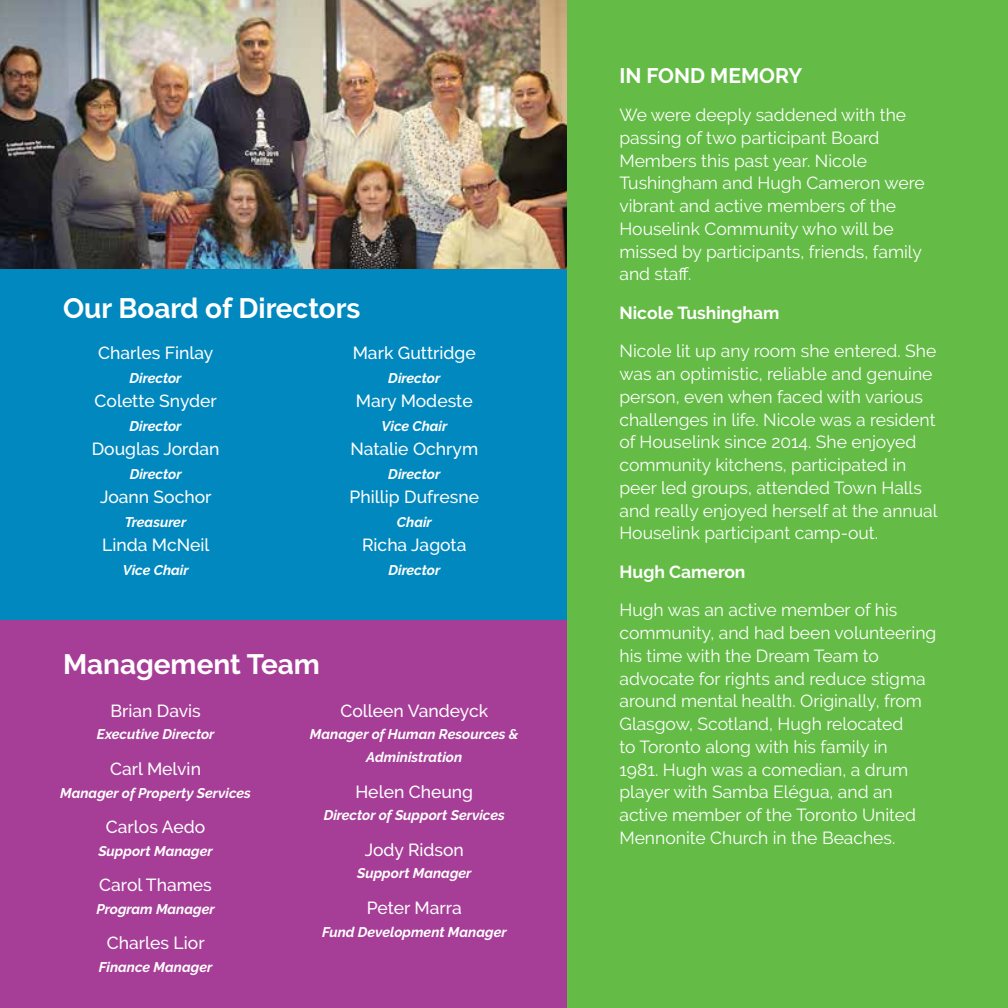
<style>
.page{position:relative;width:1008px;height:1008px;background:#fff}
.page>*{position:absolute;margin:0;border:0;box-sizing:border-box;transform-origin:0 0}
.t1{font:700 28px "Raleway";color:#fff}
.t2{font:700 21px "Raleway";color:#fff}
.t3{font:17.5px/22.8px "Raleway";color:#fff}
.t4{font:500 17.5px "Raleway";color:#fff}
.t5{font:700 17.5px "Raleway";color:#fff}
.t6{font:italic 700 14px/22.8px "Raleway";color:#fff;text-align:center}
</style>
<div class="page">
<div style="left:0;top:620px;width:567px;height:388px;background:#a63d97"></div>
<div style="left:0;top:0;width:567px;height:620px;background:#0088bf"></div>
<div style="left:567px;top:0;width:441px;height:1008px;background:#64bc46"></div>
<img style="left:0;top:0;width:567px;height:269px">
<h1 class="t1" style="left:63px;top:292px;width:299px">Our Board of Directors</h1>
<p class="t4" style="left:98px;top:343px;width:117px">Charles Finlay</p>
<p class="t6" style="left:130px;top:367px;width:53px">Director</p>
<p class="t4" style="left:95px;top:391px;width:124px">Colette Snyder</p>
<p class="t6" style="left:130px;top:415px;width:53px">Director</p>
<p class="t4" style="left:92px;top:439px;width:129px">Douglas Jordan</p>
<p class="t6" style="left:130px;top:463px;width:53px">Director</p>
<p class="t4" style="left:100px;top:487px;width:113px">Joann Sochor</p>
<p class="t6" style="left:125px;top:511px;width:63px">Treasurer</p>
<p class="t4" style="left:102px;top:535px;width:109px">Linda McNeil</p>
<p class="t6" style="left:123px;top:559px;width:68px">Vice Chair</p>
<p class="t4" style="left:353px;top:343px;width:125px">Mark Guttridge</p>
<p class="t6" style="left:388px;top:367px;width:53px">Director</p>
<p class="t4" style="left:356px;top:391px;width:118px">Mary Modeste</p>
<p class="t6" style="left:381px;top:415px;width:68px">Vice Chair</p>
<p class="t4" style="left:350px;top:439px;width:129px">Natalie Ochrym</p>
<p class="t6" style="left:388px;top:463px;width:53px">Director</p>
<p class="t4" style="left:350px;top:487px;width:131px">Phillip Dufresne</p>
<p class="t6" style="left:397px;top:511px;width:36px">Chair</p>
<p class="t4" style="left:362px;top:535px;width:106px">Richa Jagota</p>
<p class="t6" style="left:388px;top:559px;width:53px">Director</p>
<h1 class="t1" style="left:63px;top:649px;width:259px">Management Team</h1>
<p class="t4" style="left:110px;top:700px;width:92px">Brian Davis</p>
<p class="t6" style="left:97px;top:723px;width:119px">Executive Director</p>
<p class="t4" style="left:110px;top:759px;width:92px">Carl Melvin</p>
<p class="t6" style="left:60px;top:781px;width:192px">Manager of Property Services</p>
<p class="t4" style="left:106px;top:817px;width:101px">Carlos Aedo</p>
<p class="t6" style="left:98px;top:839px;width:116px">Support Manager</p>
<p class="t4" style="left:99px;top:875px;width:114px">Carol Thames</p>
<p class="t6" style="left:96px;top:897px;width:120px">Program Manager</p>
<p class="t4" style="left:107px;top:933px;width:99px">Charles Lior</p>
<p class="t6" style="left:99px;top:956px;width:115px">Finance Manager</p>
<p class="t4" style="left:340px;top:700px;width:149px">Colleen Vandeyck</p>
<p class="t6" style="left:310px;top:723px;width:210px">Manager of Human Resources &amp;<br>Administration</p>
<p class="t4" style="left:356px;top:781px;width:119px">Helen Cheung</p>
<p class="t6" style="left:324px;top:804px;width:183px">Director of Support Services</p>
<p class="t4" style="left:365px;top:839px;width:101px">Jody Ridson</p>
<p class="t6" style="left:357px;top:862px;width:116px">Support Manager</p>
<p class="t4" style="left:367px;top:898px;width:97px">Peter Marra</p>
<p class="t6" style="left:322px;top:920px;width:186px">Fund Development Manager</p>
<p class="t2" style="left:620px;top:63px;width:184px">IN FOND MEMORY</p>
<p class="t3" style="left:620px;top:104px;width:307px">We were deeply saddened with the passing of two participant Board<br>Members this past year. Nicole<br>Tushingham and Hugh Cameron were vibrant and active members of the<br>Houselink Community who will be missed by participants, friends, family and staff.</p>
<p class="t5" style="left:620px;top:303px;width:162px">Nicole Tushingham</p>
<p class="t3" style="left:620px;top:340px;width:319px">Nicole lit up any room she entered. She was an optimistic, reliable and genuine person, even when faced with various challenges in life. Nicole was a resident of Houselink since 2014. She enjoyed community kitchens, participated in peer led groups, attended Town Halls and really enjoyed herself at the annual Houselink participant camp-out.</p>
<p class="t5" style="left:620px;top:562px;width:128px">Hugh Cameron</p>
<p class="t3" style="left:620px;top:599px;width:318px">Hugh was an active member of his community, and had been volunteering his time with the Dream Team to advocate for rights and reduce stigma around mental health. Originally, from Glasgow, Scotland, Hugh relocated<br>to Toronto along with his family in<br>1981. Hugh was a comedian, a drum player with Samba Elégua, and an active member of the Toronto United Mennonite Church in the Beaches.</p>
</div>
